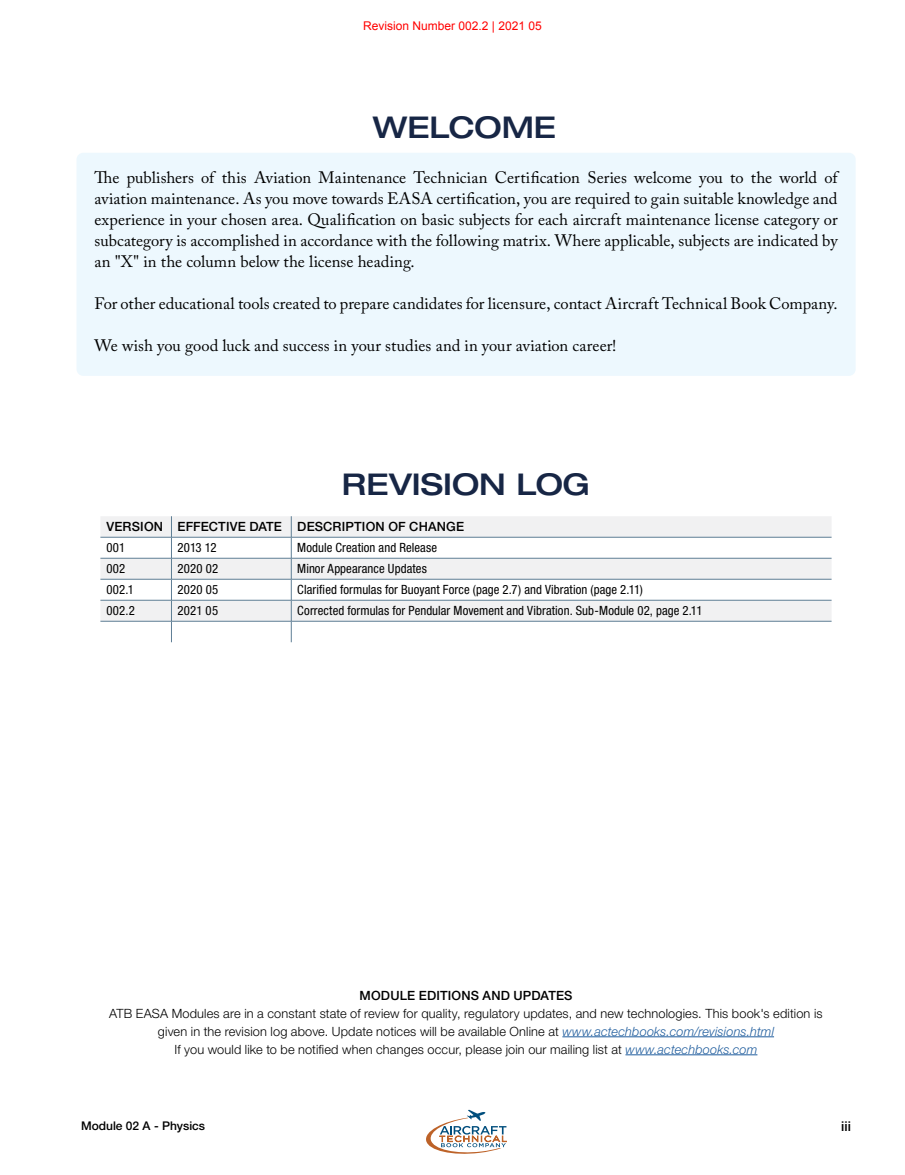
<style>
.page{position:relative;width:905px;height:1175px;background:#fff}
.page>*{position:absolute;margin:0;border:0;box-sizing:border-box;transform-origin:0 0}
.t1{font:500 expanded 30px "Helvetica Neue LT Std";color:#172645}
.t2{font:16.5px/21px "Adobe Caslon Pro";color:#000;text-align:justify}
.t3{font:500 13.5px "Helvetica Neue LT Std";color:#000}
.t4{font:300 12.75px/18px "Helvetica Neue LT Std";letter-spacing:.01em;color:#000;text-align:center}
.t5{font:condensed 12.75px "Helvetica Neue LT Std";letter-spacing:.01em;color:#000}
.t6{font:500 12.75px "Helvetica Neue LT Std";letter-spacing:.015em;color:#000}
.t7{font:12px "Arial";color:#f00}
.t8{font:500 12px "Helvetica Neue LT Std";color:#000}
.s1{font-style:italic;color:#215e9e}
</style>
<div class="page">
<svg style="left:426px;top:1109px;width:81px;height:44px"></svg>
<div style="left:77px;top:153px;width:778px;height:223px;background:#edf8fe;border-radius:7px"></div>
<svg style="left:100px;top:516px;width:731px;height:105px;fill:#f1f1f2"></svg>
<hr style="left:100px;top:537px;width:71px;height:1px;background:#5e7e95">
<hr style="left:171px;top:537px;width:120px;height:1px;background:#5e7e95">
<hr style="left:291px;top:537px;width:540px;height:1px;background:#5e7e95">
<hr style="left:100px;top:558px;width:71px;height:1px;background:#5e7e95">
<hr style="left:171px;top:558px;width:120px;height:1px;background:#5e7e95">
<hr style="left:291px;top:558px;width:540px;height:1px;background:#5e7e95">
<hr style="left:100px;top:579px;width:71px;height:1px;background:#5e7e95">
<hr style="left:171px;top:579px;width:120px;height:1px;background:#5e7e95">
<hr style="left:291px;top:579px;width:540px;height:1px;background:#5e7e95">
<hr style="left:100px;top:600px;width:71px;height:1px;background:#5e7e95">
<hr style="left:171px;top:600px;width:120px;height:1px;background:#5e7e95">
<hr style="left:291px;top:600px;width:540px;height:1px;background:#5e7e95">
<hr style="left:100px;top:621px;width:71px;height:1px;background:#5e7e95">
<hr style="left:171px;top:621px;width:120px;height:1px;background:#5e7e95">
<svg style="left:171px;top:516px;width:1px;height:126px"></svg>
<hr style="left:291px;top:621px;width:540px;height:1px;background:#5e7e95">
<svg style="left:291px;top:516px;width:1px;height:126px"></svg>
<hr style="left:562px;top:1036px;width:212px;height:1px;background:#215e9e">
<hr style="left:625px;top:1054px;width:132px;height:1px;background:#215e9e">
<p class="t7" style="left:363px;top:18px;width:180px">Revision Number 002.2 | 2021 05</p>
<h1 class="t1" style="left:373px;top:109px;width:185px">WELCOME</h1>
<p class="t2" style="left:94px;top:167px;width:744px">The publishers of this Aviation Maintenance Technician Certification Series welcome you to the world of aviation maintenance. As you move towards EASA certification, you are required to gain suitable knowledge and experience in your chosen area. Qualification on basic subjects for each aircraft maintenance license category or subcategory is accomplished in accordance with the following matrix. Where applicable, subjects are indicated by an "X" in the column below the license heading.</p>
<p class="t2" style="left:94px;top:293px;width:744px">For other educational tools created to prepare candidates for licensure, contact Aircraft Technical Book Company.</p>
<p class="t2" style="left:94px;top:335px;width:523px">We wish you good luck and success in your studies and in your aviation career!</p>
<h1 class="t1" style="left:342px;top:466px;width:250px">REVISION LOG</h1>
<p class="t6" style="left:106px;top:519px;width:359px">VERSION EFFECTIVE DATE DESCRIPTION OF CHANGE</p>
<p class="t5" style="left:106px;top:540px;width:20px">001</p>
<p class="t5" style="left:177px;top:540px;width:41px">2013 12</p>
<p class="t5" style="left:297px;top:540px;width:141px">Module Creation and Release</p>
<p class="t5" style="left:106px;top:561px;width:20px">002</p>
<p class="t5" style="left:177px;top:561px;width:42px">2020 02</p>
<p class="t5" style="left:297px;top:561px;width:131px">Minor Appearance Updates</p>
<p class="t5" style="left:106px;top:582px;width:29px">002.1</p>
<p class="t5" style="left:177px;top:582px;width:42px">2020 05</p>
<p class="t5" style="left:297px;top:582px;width:347px">Clarified formulas for Buoyant Force (page 2.7) and Vibration (page 2.11)</p>
<p class="t5" style="left:106px;top:603px;width:30px">002.2</p>
<p class="t5" style="left:177px;top:603px;width:42px">2021 05</p>
<p class="t5" style="left:297px;top:603px;width:406px">Corrected formulas for Pendular Movement and Vibration. Sub-Module 02, page 2.11</p>
<p class="t6" style="left:359px;top:987px;width:214px">MODULE EDITIONS AND UPDATES</p>
<p class="t4" style="left:109px;top:1003px;width:714px">ATB EASA Modules are in a constant state of review for quality, regulatory updates, and new technologies. This book's edition is given in the revision log above. Update notices will be available Online at <span class="s1">www.actechbooks.com/revisions.html<br></span>If you would like to be notified when changes occur, please join our mailing list at <span class="s1">www.actechbooks.com</span></p>
<p class="t8" style="left:81px;top:1118px;width:126px">Module 02 A - Physics</p>
<p class="t3" style="left:841px;top:1117px;width:11px">iii</p>
</div>
